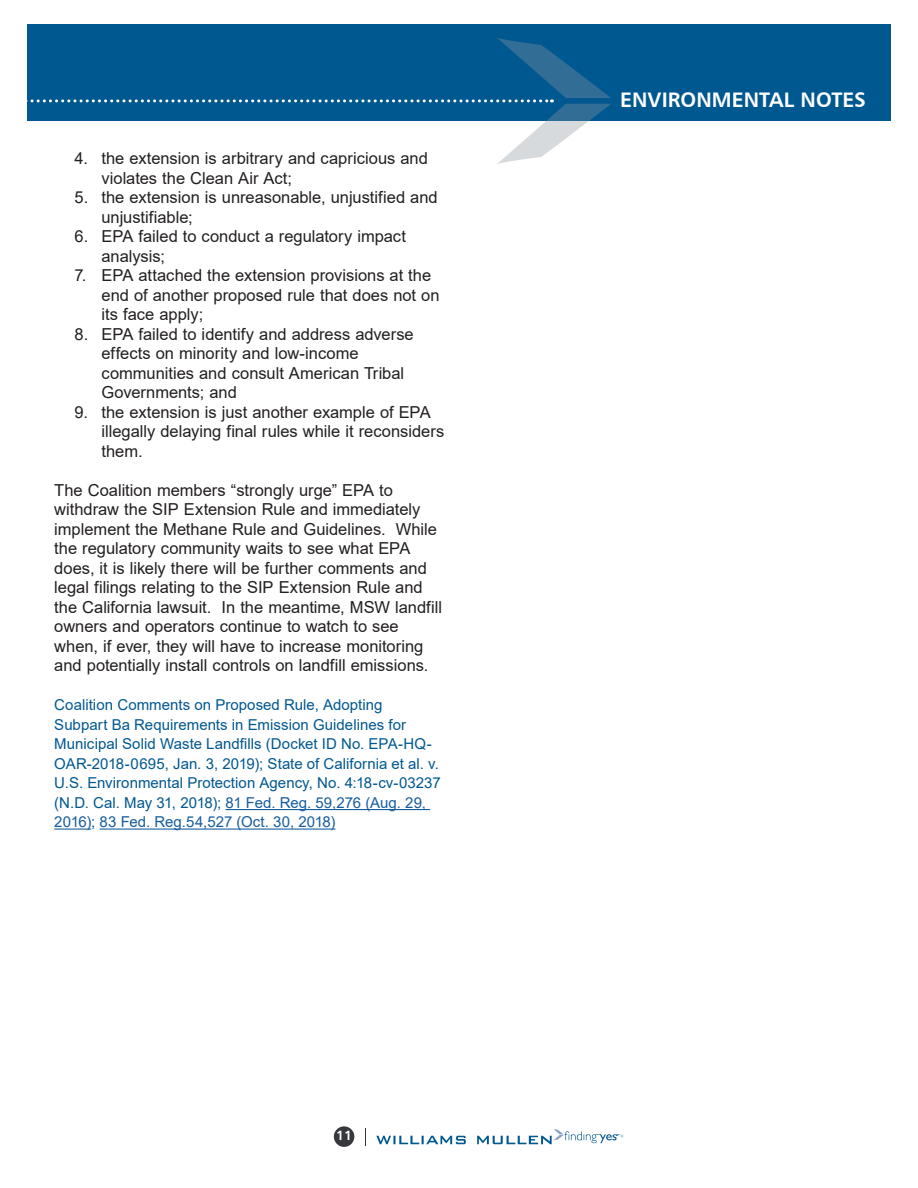
<style>
.page{position:relative;width:918px;height:1188px;background:#fff}
.page>*{position:absolute;margin:0;border:0;box-sizing:border-box;transform-origin:0 0}
.t1{font:21px "Humanist 777 BT Bold B";color:#fff}
.t2{font:16.5px/19.5px "Arial";color:#231f20}
.t3{font:15px/19.5px "Arial";letter-spacing:.005em;color:#005890}
.t4{font:13.5px "Humanist 777 BT Bold B";color:#fff}
.s1{color:#175d9e}
</style>
<div class="page">
<div style="left:334px;top:1126px;width:20px;height:21px;background:#36383e;border-radius:50%"></div>
<svg style="left:365px;top:1128px;width:1px;height:18px"></svg>
<svg style="left:376px;top:1129px;width:247px;height:15px"></svg>
<div style="left:27px;top:25px;width:864px;height:96px;background:#005890"></div>
<svg style="left:27px;top:38px;width:584px;height:126px"></svg>
<hr style="left:226px;top:809px;width:204px;height:1px;background:#175d9e">
<hr style="left:54px;top:829px;width:37px;height:1px;background:#175d9e">
<hr style="left:100px;top:829px;width:235px;height:1px;background:#175d9e">
<p class="t2" style="left:102px;top:149px;width:328px;text-indent:-27px">4. the extension is arbitrary and capricious and violates the Clean Air Act;</p>
<p class="t2" style="left:102px;top:188px;width:338px;text-indent:-27px">5. the extension is unreasonable, unjustified and unjustifiable;</p>
<p class="t2" style="left:102px;top:227px;width:306px;text-indent:-27px">6. EPA failed to conduct a regulatory impact analysis;</p>
<p class="t2" style="left:102px;top:266px;width:340px;text-indent:-27px">7. EPA attached the extension provisions at the end of another proposed rule that does not on its face apply;</p>
<p class="t2" style="left:102px;top:324px;width:314px;text-indent:-27px">8. EPA failed to identify and address adverse effects on minority and low-income communities and consult American Tribal Governments; and</p>
<p class="t2" style="left:102px;top:402px;width:344px;text-indent:-27px">9. the extension is just another example of EPA illegally delaying final rules while it reconsiders them.</p>
<p class="t2" style="left:54px;top:480px;width:389px">The Coalition members “strongly urge” EPA to withdraw the SIP Extension Rule and immediately implement the Methane Rule and Guidelines. While the regulatory community waits to see what EPA does, it is likely there will be further comments and legal filings relating to the SIP Extension Rule and the California lawsuit. In the meantime, MSW landfill owners and operators continue to watch to see when, if ever, they will have to increase monitoring and potentially install controls on landfill emissions.</p>
<p class="t3" style="left:54px;top:695px;width:388px">Coalition Comments on Proposed Rule, Adopting<br>Subpart Ba Requirements in Emission Guidelines for Municipal Solid Waste Landfills (Docket ID No. EPA-HQ-OAR-2018-0695, Jan. 3, 2019); State of California et al. v.<br>U.S. Environmental Protection Agency, No. 4:18-cv-03237 (N.D. Cal. May 31, 2018); <span class="s1">81 Fed. Reg. 59,276 (Aug. 29, 2016)</span>; <span class="s1">83 Fed. Reg.54,527 (Oct. 30, 2018)</span></p>
<p class="t4" style="left:336px;top:1127px;width:18px">11</p>
<p class="t1" style="left:620px;top:86px;width:247px">ENVIRONMENTAL NOTES</p>
</div>
